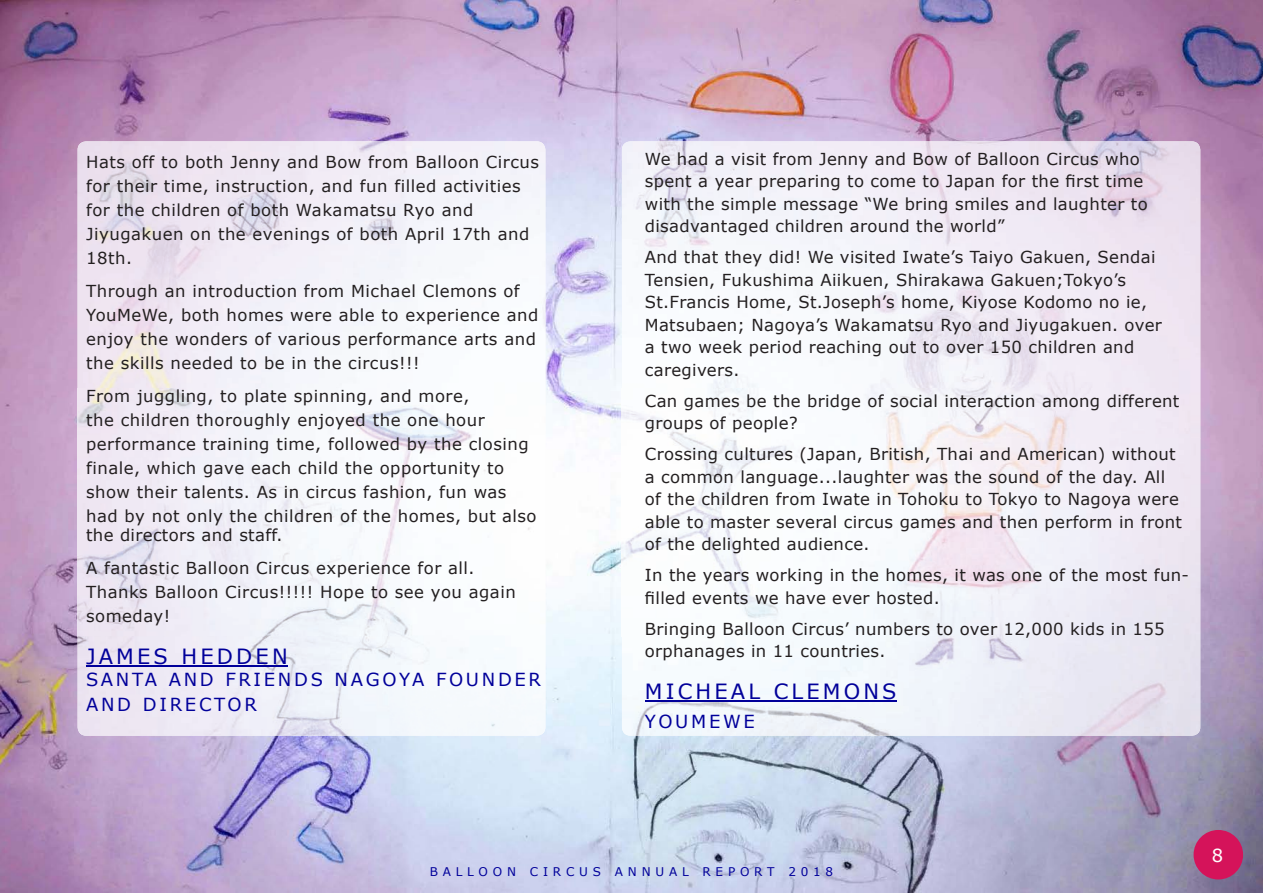
<style>
.page{position:relative;width:1263px;height:893px;background:#fff}
.page>*{position:absolute;margin:0;border:0;box-sizing:border-box;transform-origin:0 0}
.t1{font:21px "Verdana";letter-spacing:.15em;color:#01009a}
.t2{font:18px/25.2px "Verdana";letter-spacing:.15em;color:#01009a}
.t3{font:18px "Verdana";color:#fff}
.t4{font:16.5px/22.5px "Verdana";letter-spacing:.02em;color:#231f20}
.t5{font:12px "Verdana";letter-spacing:.4em;color:#01009a}
</style>
<div class="page">
<img style="left:0;top:0;width:1263px;height:893px">
<img style="left:78px;top:141px;width:467px;height:595px">
<img style="left:622px;top:141px;width:578px;height:595px">
<div style="left:1193px;top:830px;width:50px;height:49px;background:#d5135a;border-radius:50%"></div>
<hr style="left:86px;top:665px;width:202px;height:1px;background:#01009a">
<hr style="left:645px;top:701px;width:251px;height:1px;background:#01009a">
<p class="t4" style="left:86px;top:150px;width:454px;line-height:24px">Hats off to both Jenny and Bow from Balloon Circus for their time, instruction, and fun filled activities for the children of both Wakamatsu Ryo and Jiyugakuen on the evenings of both April 17th and 18th.</p>
<p class="t4" style="left:86px;top:279px;width:454px;line-height:24px">Through an introduction from Michael Clemons of YouMeWe, both homes were able to experience and enjoy the wonders of various performance arts and the skills needed to be in the circus!!!</p>
<p class="t4" style="left:86px;top:383px;width:452px;line-height:24px">From juggling, to plate spinning, and more,<br>the children thoroughly enjoyed the one hour performance training time, followed by the closing finale, which gave each child the opportunity to show their talents. As in circus fashion, fun was had by not only the children of the homes, but also</p>
<p class="t4" style="left:86px;top:519px;width:390px;line-height:32.5px">the directors and staff.<br>A fantastic Balloon Circus experience for all.</p>
<p class="t4" style="left:86px;top:580px;width:431px;line-height:24px">Thanks Balloon Circus!!!!! Hope to see you again someday!</p>
<p class="t1" style="left:86px;top:642px;width:203px">JAMES HEDDEN</p>
<p class="t2" style="left:86px;top:666px;width:456px">SANTA AND FRIENDS NAGOYA FOUNDER<br>AND DIRECTOR</p>
<p class="t4" style="left:645px;top:147px;width:504px">We had a visit from Jenny and Bow of Balloon Circus who spent a year preparing to come to Japan for the first time with the simple message “We bring smiles and laughter to disadvantaged children around the world”</p>
<p class="t4" style="left:645px;top:246px;width:519px">And that they did! We visited Iwate’s Taiyo Gakuen, Sendai Tensien, Fukushima Aiikuen, Shirakawa Gakuen;Tokyo’s St.Francis Home, St.Joseph’s home, Kiyose Kodomo no ie, Matsubaen; Nagoya’s Wakamatsu Ryo and Jiyugakuen. over a two week period reaching out to over 150 children and caregivers.</p>
<p class="t4" style="left:645px;top:389px;width:536px">Can games be the bridge of social interaction among different groups of people?</p>
<p class="t4" style="left:645px;top:443px;width:539px">Crossing cultures (Japan, British, Thai and American) without a common language...laughter was the sound of the day. All of the children from Iwate in Tohoku to Tokyo to Nagoya were able to master several circus games and then perform in front of the delighted audience.</p>
<p class="t4" style="left:645px;top:564px;width:546px">In the years working in the homes, it was one of the most fun&shy;filled events we have ever hosted.</p>
<p class="t4" style="left:645px;top:617px;width:521px">Bringing Balloon Circus’ numbers to over 12,000 kids in 155 orphanages in 11 countries.</p>
<p class="t1" style="left:645px;top:677px;width:253px">MICHEAL CLEMONS</p>
<p class="t2" style="left:645px;top:709px;width:112px">YOUMEWE</p>
<p class="t5" style="left:430px;top:863px;width:405px">BALLOON CIRCUS ANNUAL REPORT 2018</p>
<p class="t3" style="left:1212px;top:843px;width:13px">8</p>
</div>
